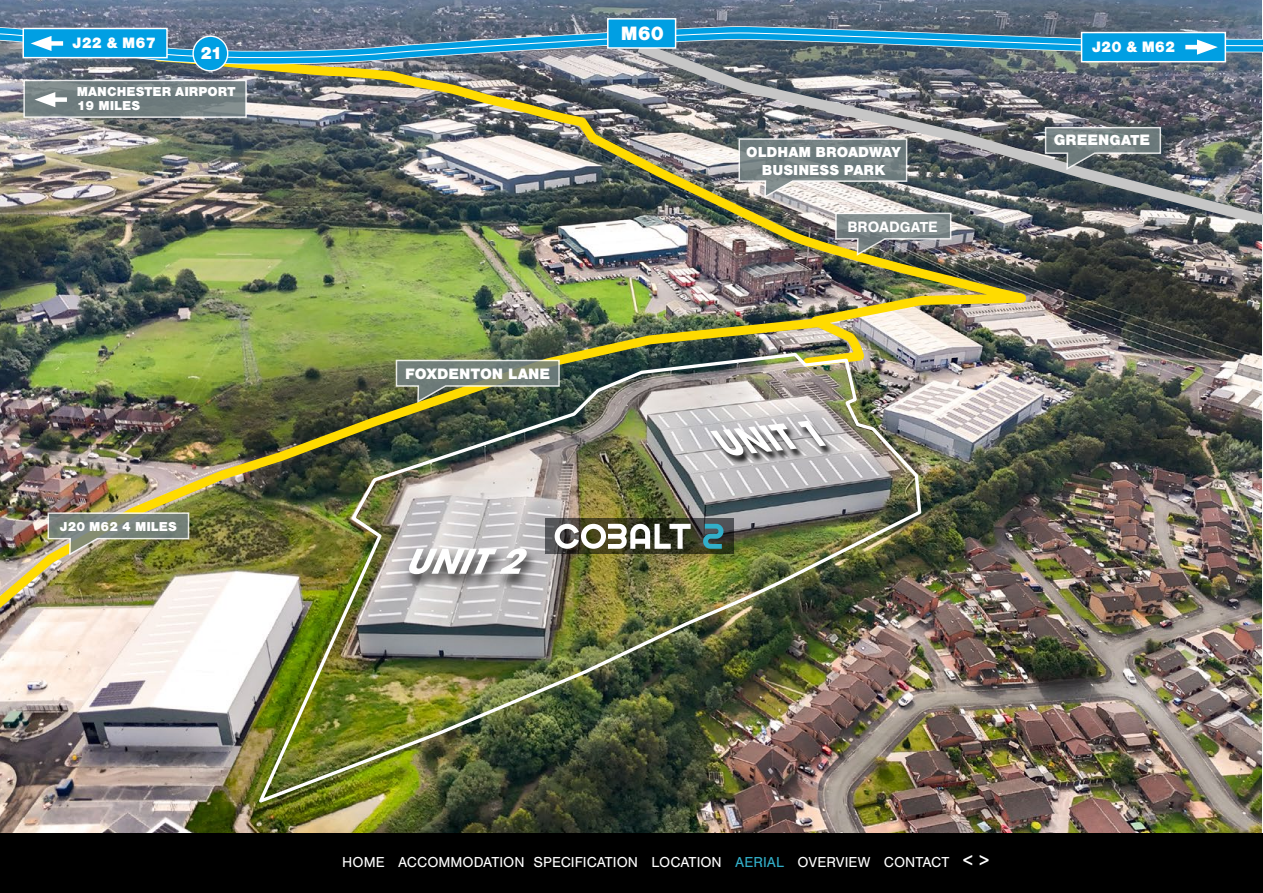
<style>
.page{position:relative;width:1263px;height:893px;background:#fff}
.page>*{position:absolute;margin:0;border:0;box-sizing:border-box;transform-origin:0 0}
.t1{font:900 20.1px "Nimbus San";color:#fff}
.t2{font:900 18px "Nimbus San";color:#fff}
.t3{font:900 15.6px "Nimbus San";color:#fff}
.t4{font:700 15.6px "Nimbus San";color:#fff}
.t5{font:15px "Nimbus San";color:#fff}
.t6{font:900 15px/18px "Nimbus San";color:#fff;text-align:center}
.t7{font:900 13.5px/13.5px "Nimbus San";color:#fff}
.s1{font-size:15px}
.s2{color:#32afc9}
.s3{font-size:20.4px}
</style>
<div class="page">
<img style="left:0;top:0;width:1262px;height:833px">
<img style="left:0;top:313px;width:254px;height:350px">
<img style="left:1031px;top:78px;width:232px;height:157px">
<img style="left:149px;top:78px;width:882px;height:294px">
<svg style="left:0;top:19px;width:1262px;height:59px;background:#6d747d"></svg>
<img style="left:254px;top:351px;width:669px;height:456px">
<svg style="left:0;top:21px;width:1262px;height:55px;background:#6e787d"></svg>
<svg style="left:1044px;top:126px;width:118px;height:45px;background:#778182"></svg>
<img style="left:834px;top:212px;width:118px;height:45px">
<svg style="left:395px;top:359px;width:165px;height:45px;background:#778066"></svg>
<svg style="left:23px;top:80px;width:224px;height:38px;background:#7d898a"></svg>
<img style="left:47px;top:512px;width:143px;height:45px">
<svg style="left:738px;top:138px;width:170px;height:61px;background:#8d9696"></svg>
<div style="left:607px;top:18px;width:69px;height:31px;background:#009fe3;border:2px solid #fff"></div>
<div style="left:22px;top:28px;width:146px;height:30px;background:#009fe3;border:2px solid #fff"></div>
<svg style="left:0;top:32px;width:1263px;height:31px;background:#4891b4"></svg>
<div style="left:193px;top:36px;width:35px;height:35px;background:#009fe3;border-radius:50%"></div>
<div style="left:192px;top:36px;width:36px;height:36px;border:1px solid #fff;border-radius:50%"></div>
<div style="left:47px;top:97px;width:20px;height:5px;background:#fff"></div>
<svg style="left:35px;top:92px;width:20px;height:15px"></svg>
<div style="left:403px;top:548px;width:135px;height:43px;background:#000;opacity:.75"></div>
<svg style="left:406px;top:548px;width:124px;height:26px"></svg>
<div style="left:711px;top:423px;width:123px;height:43px;background:#000;opacity:.81"></div>
<svg style="left:710px;top:421px;width:116px;height:35px"></svg>
<div style="left:0;top:833px;width:1263px;height:60px;background:#000"></div>
<svg style="left:545px;top:519px;width:188px;height:35px;background:#3e3f2f"></svg>
<svg style="left:555px;top:524px;width:136px;height:25px"></svg>
<svg style="left:703px;top:524px;width:20px;height:25px"></svg>
<p class="t3" style="left:73px;top:34px;width:85px">J22 &amp; M67</p>
<p class="t2" style="left:200px;top:43px;width:23px">21</p>
<p class="t7" style="left:77px;top:85px;width:160px">MANCHESTER AIRPORT<br>19 MILES</p>
<p class="t7" style="left:60px;top:519px;width:118px">J20 M62 4 MILES</p>
<h1 class="t1" style="left:621px;top:22px;width:45px">M60</h1>
<p class="t3" style="left:405px;top:365px;width:147px">FOXDENTON LANE</p>
<p class="t6" style="left:746px;top:143px;width:156px">OLDHAM BROADWAY<br>BUSINESS PARK</p>
<p class="t4" style="left:847px;top:218px;width:92px">BROAD<span class="s1">GAT</span>E</p>
<p class="t3" style="left:1092px;top:38px;width:85px">J20 &amp; M62</p>
<p class="t3" style="left:1054px;top:131px;width:98px">GREEN<span class="s1">GAT</span>E</p>
<p class="t5" style="left:342px;top:854px;width:648px">HOME ACCOMMODATION SPECIFICATION LOCATION <span class="s2">AERIAL</span> OVERVIEW CONTACT <span class="s3">&lt; &gt;</span></p>
</div>
